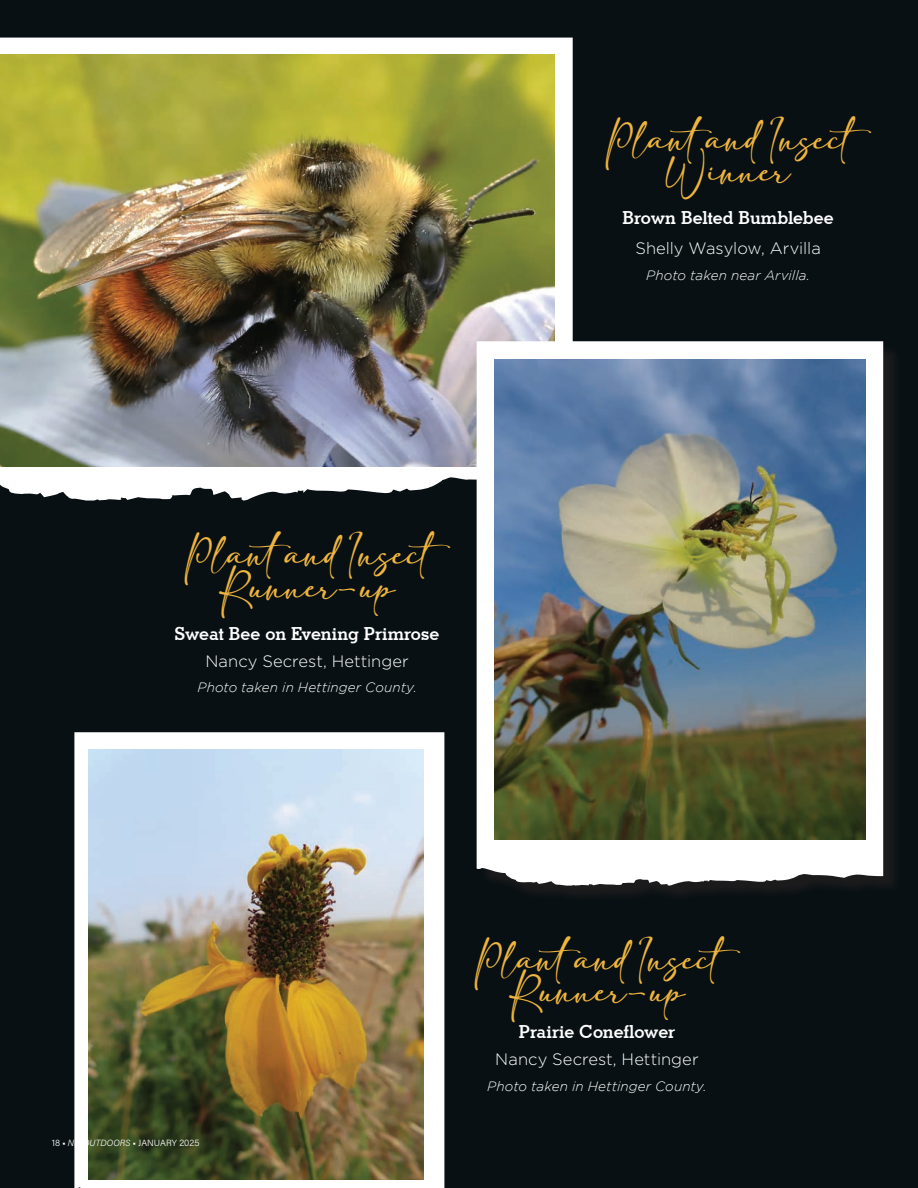
<style>
.page{position:relative;width:918px;height:1188px;background:#081013}
.page>*{position:absolute;margin:0;border:0;box-sizing:border-box;transform-origin:0 0}
.t1{font:27px/32.4px "adelia";color:#efb53e}
.body_text_Acumin{font:700 18px "Stymie BT";letter-spacing:-.005em;color:#fff}
.body_text_Acumin-2{font:300 16.5px "Gotham";color:#fff}
.body_text_Acumin-3{font:italic 300 13.5px "Gotham";letter-spacing:.01em;color:#fff}
.Page_Number_Text{font:300 9px "Acumin Pro";color:#fff}
.s1{font-size:9.3px}
.s2{font-style:italic}
</style>
<div class="page">
<svg style="left:0;top:38px;width:573px;height:463px;background:#dddede"></svg>
<div style="left:74px;top:732px;width:370px;height:456px;background:#fff"></div>
<img style="left:0;top:54px;width:554px;height:413px">
<img style="left:89px;top:749px;width:335px;height:430px">
<div style="left:479px;top:344px;width:423px;height:560px;background:#231f20;opacity:.75"></div>
<svg style="left:477px;top:341px;width:406px;height:545px;background:#f1f1f1"></svg>
<img style="left:494px;top:359px;width:372px;height:481px">
<p class="t1" style="left:666px;top:124px;width:222px;text-indent:-60px">Plantand Insect<br>Winner</p>
<p class="body_text_Acumin" style="left:623px;top:207px;width:213px">Brown Belted Bumblebee</p>
<p class="body_text_Acumin-2" style="left:635px;top:239px;width:187px">Shelly Wasylow, Arvilla</p>
<p class="body_text_Acumin-3" style="left:646px;top:268px;width:165px">Photo taken near Arvilla.</p>
<p class="t1" style="left:219px;top:540px;width:247px;text-indent:-34px">Plantand Insect<br>Runner-up</p>
<p class="body_text_Acumin" style="left:175px;top:622px;width:267px">Sweat Bee on Evening Primrose</p>
<p class="body_text_Acumin-2" style="left:205px;top:652px;width:205px">Nancy Secrest, Hettinger</p>
<p class="body_text_Acumin-3" style="left:197px;top:680px;width:221px">Photo taken in Hettinger County.</p>
<p class="Page_Number_Text" style="left:52px;top:1137px;width:149px"><span class="s1">18</span> ■ <span class="s2">ND OUTDOORS</span> ■ JANUARY 2025</p>
<p class="t1" style="left:509px;top:944px;width:247px;text-indent:-34px">Plantand Insect<br>Runner-up</p>
<p class="body_text_Acumin" style="left:519px;top:1021px;width:158px">Prairie Coneflower</p>
<p class="body_text_Acumin-2" style="left:495px;top:1051px;width:205px">Nancy Secrest, Hettinger</p>
<p class="body_text_Acumin-3" style="left:487px;top:1079px;width:221px">Photo taken in Hettinger County.</p>
</div>
